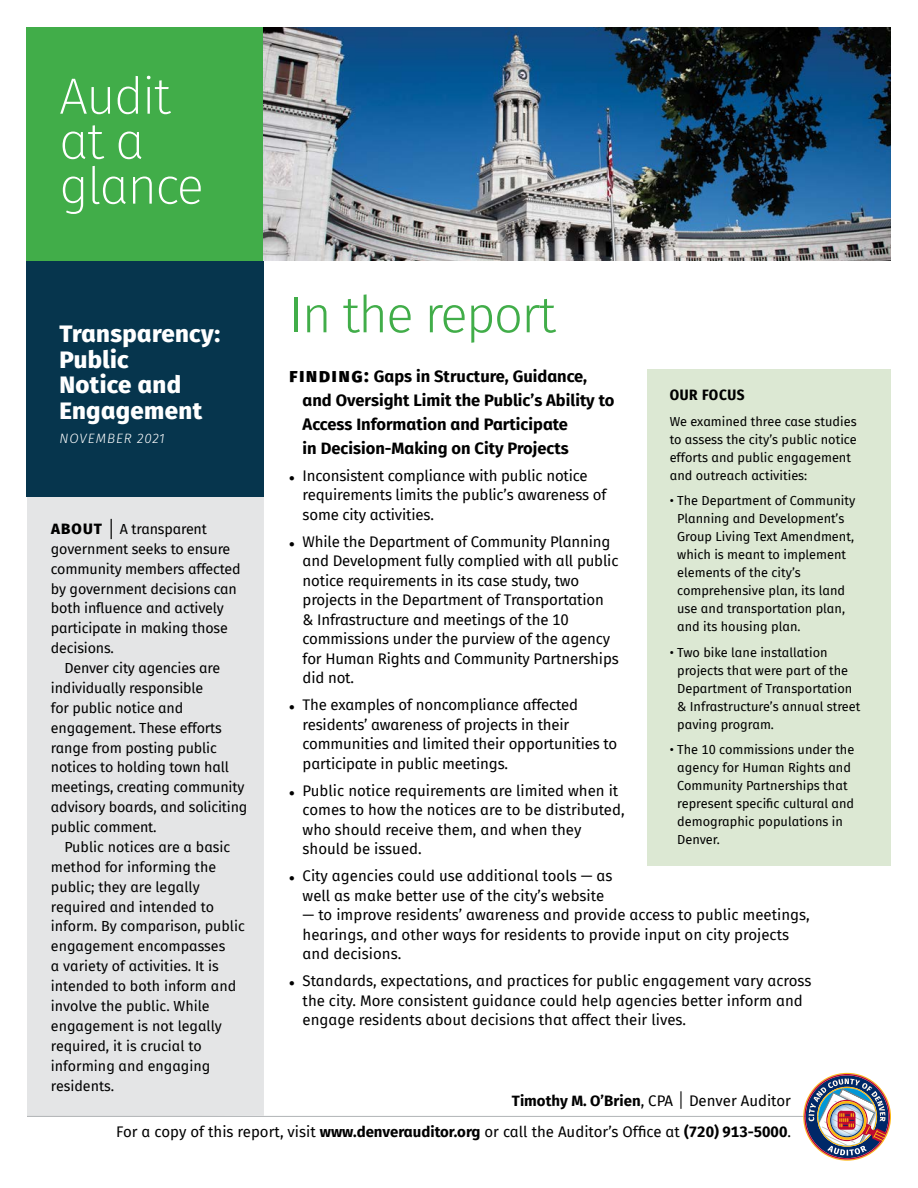
<style>
.page{position:relative;width:918px;height:1188px;background:#fff}
.page>*{position:absolute;margin:0;border:0;box-sizing:border-box;transform-origin:0 0}
.TAG{font:200 51px "Fira Sans";letter-spacing:-.035em;color:#fff}
.In_the_report{font:300 51px "Fira Sans";letter-spacing:-.035em;color:#41ad49}
.Audit_Title{font:800 24px/25.5px "Fira Sans";letter-spacing:.015em;color:#fff}
.Finding_Text{font:700 16.5px/24px "Fira Sans";color:#000}
.Bullet_Text{font:15px/19.5px "Fira Sans";letter-spacing:-.01em;color:#000}
.Contact_Text{font:15px "Fira Sans";color:#000}
.Info_Head{font:700 15px "Fira Sans Condensed";letter-spacing:.04em;color:#000}
.About_Block_1{font:14.25px/20px "Fira Sans";letter-spacing:-.01em;color:#000}
.Date{font:italic 300 13.5px "Fira Sans";letter-spacing:.07em;color:#fff}
.Info_Text{font:12.75px/18px "Fira Sans";color:#000}
.s1{font-weight:800;font-size:15px}
.s2{font-weight:300;font-size:22.5px}
.s3{font-weight:800;font-size:19.5px}
.s4{font-weight:700}
.s5{font-weight:300;font-size:19.5px}
</style>
<div class="page">
<div style="left:27px;top:496px;width:237px;height:620px;background:#e4e5e6"></div>
<div style="left:27px;top:27px;width:237px;height:235px;background:#41ad49"></div>
<div style="left:27px;top:261px;width:237px;height:235px;background:#06354d"></div>
<img style="left:264px;top:27px;width:627px;height:234px">
<div style="left:647px;top:369px;width:244px;height:497px;background:#dce8d3"></div>
<hr style="left:27px;top:1116px;width:820px;height:1px;background:#b1b4b6">
<img style="left:803px;top:1073px;width:88px;height:88px">
<h1 class="TAG" style="left:59px;top:60px;width:113px">Audit</h1>
<h1 class="TAG" style="left:59px;top:105px;width:87px">at a</h1>
<h1 class="TAG" style="left:59px;top:150px;width:146px">glance</h1>
<h2 class="Audit_Title" style="left:59px;top:319px;width:162px">Transparency:<br>Public<br>Notice and</h2>
<h2 class="Audit_Title" style="left:59px;top:396px;width:144px">Engagement</h2>
<p class="Date" style="left:59px;top:429px;width:107px">NOVEMBER 2021</p>
<p class="About_Block_1" style="left:51px;top:519px;width:191px"><span class="s1">ABOUT</span> <span class="s2">|</span> A transparent government seeks to ensure community members affected by government decisions can both influence and actively participate in making those decisions.</p>
<p class="About_Block_1" style="left:51px;top:658px;width:198px;text-indent:13px">Denver city agencies are individually responsible<br>for public notice and engagement. These efforts range from posting public notices to holding town hall meetings, creating community advisory boards, and soliciting public comment.</p>
<p class="About_Block_1" style="left:51px;top:837px;width:196px;text-indent:13px">Public notices are a basic method for informing the public; they are legally required and intended to inform. By comparison, public engagement encompasses<br>a variety of activities. It is intended to both inform and involve the public. While engagement is not legally required, it is crucial to informing and engaging residents.</p>
<h1 class="In_the_report" style="left:289px;top:278px;width:268px">In the report</h1>
<p class="Finding_Text" style="left:303px;top:363px;width:313px;text-indent:-13px"><span class="s3">finding:</span> Gaps in Structure, Guidance, and Oversight Limit the Public’s Ability to Access Information and Participate<br>in Decision-Making on City Projects</p>
<p class="Bullet_Text" style="left:303px;top:465px;width:305px;text-indent:-14px">● Inconsistent compliance with public notice requirements limits the public’s awareness of some city activities.</p>
<p class="Bullet_Text" style="left:303px;top:531px;width:318px;text-indent:-14px">● While the Department of Community Planning and Development fully complied with all public notice requirements in its case study, two projects in the Department of Transportation<br>&amp; Infrastructure and meetings of the 10 commissions under the purview of the agency for Human Rights and Community Partnerships did not.</p>
<p class="Bullet_Text" style="left:303px;top:695px;width:316px;text-indent:-14px">● The examples of noncompliance affected residents’ awareness of projects in their communities and limited their opportunities to participate in public meetings.</p>
<p class="Bullet_Text" style="left:303px;top:780px;width:324px;text-indent:-14px">● Public notice requirements are limited when it comes to how the notices are to be distributed, who should receive them, and when they should be issued.</p>
<p class="Bullet_Text" style="left:289px;top:866px;width:325px;text-align:center">● City agencies could use additional tools — as well as make better use of the city’s website</p>
<p class="Bullet_Text" style="left:303px;top:905px;width:509px">— to improve residents’ awareness and provide access to public meetings, hearings, and other ways for residents to provide input on city projects and decisions.</p>
<p class="Bullet_Text" style="left:303px;top:971px;width:510px;text-indent:-14px">● Standards, expectations, and practices for public engagement vary across the city. More consistent guidance could help agencies better inform and engage residents about decisions that affect their lives.</p>
<p class="Info_Head" style="left:670px;top:383px;width:76px">OUR FOCUS</p>
<p class="Info_Text" style="left:670px;top:412px;width:189px">We examined three case studies to assess the city’s public notice efforts and public engagement and outreach activities:</p>
<p class="Info_Text" style="left:677px;top:492px;width:180px;text-indent:-7px">• The Department of Community<br>Planning and Development’s<br>Group Living Text Amendment, which is meant to implement elements of the city’s comprehensive plan, its land use and transportation plan, and its housing plan.</p>
<p class="Info_Text" style="left:677px;top:643px;width:185px;text-indent:-7px">• Two bike lane installation projects that were part of the<br>Department of Transportation &amp; Infrastructure’s annual street paving program.</p>
<p class="Info_Text" style="left:677px;top:741px;width:179px;text-indent:-7px">• The 10 commissions under the agency for Human Rights and<br>Community Partnerships that represent specific cultural and demographic populations in<br>Denver.</p>
<p class="Contact_Text" style="left:512px;top:1089px;width:281px"><span class="s4">Timothy M. O’Brien</span>, CPA <span class="s5">|</span> Denver Auditor</p>
<p class="Contact_Text" style="left:116px;top:1121px;width:676px">For a copy of this report, visit <span class="s4">www.denverauditor.org</span> or call the Auditor’s Office at <span class="s4">(720) 913-5000</span>.</p>
</div>
